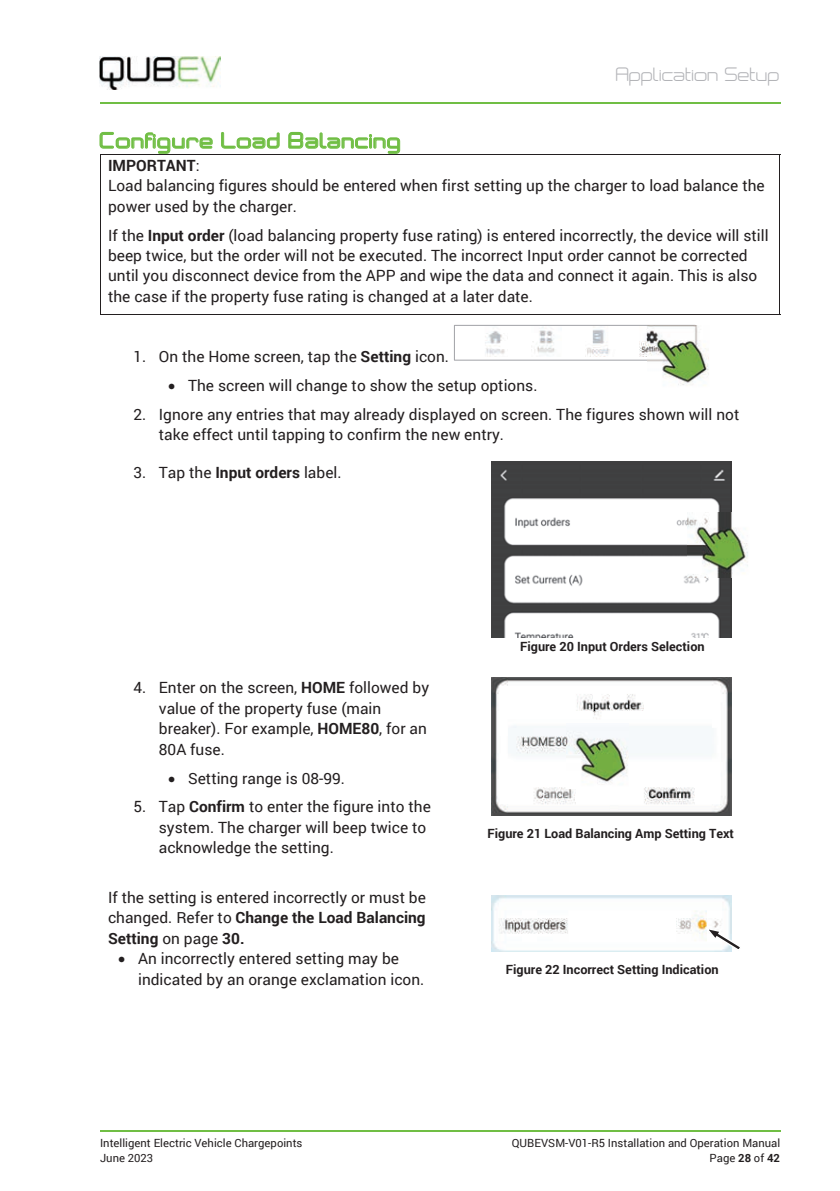
<style>
.page{position:relative;width:840px;height:1191px;background:#fff}
.page>*{position:absolute;margin:0;border:0;box-sizing:border-box;transform-origin:0 0}
.t1{font:500 19.8px "Neogrey";letter-spacing:.02em;color:#70be44}
.t2{font:17px "Neogrey";color:#b2b3b7}
.t3{font:15.4px/20.4px "Roboto";color:#231f20}
.t4{font:700 12.6px "Roboto";color:#231f20}
.t5{font:11.2px "Roboto";color:#231f20}
.s1{font-weight:700}
</style>
<div class="page">
<hr style="left:100px;top:103px;width:679px;height:1px;background:#70be44">
<hr style="left:100px;top:1130px;width:679px;height:1px;background:#70be44">
<img style="left:100px;top:56px;width:120px;height:34px">
<hr style="left:100px;top:154px;width:679px;height:1px;background:#231f20">
<hr style="left:100px;top:154px;width:1px;height:160px;background:#231f20">
<hr style="left:779px;top:154px;width:1px;height:160px;background:#231f20">
<hr style="left:100px;top:314px;width:679px;height:1px;background:#231f20">
<img style="left:485px;top:327px;width:162px;height:30px">
<div style="left:453px;top:325px;width:242px;height:36px;border:1px solid #a6a7ab"></div>
<img style="left:491px;top:461px;width:239px;height:177px">
<img style="left:491px;top:677px;width:239px;height:138px">
<img style="left:491px;top:895px;width:239px;height:56px">
<img style="left:686px;top:512px;width:62px;height:65px">
<img style="left:566px;top:723px;width:62px;height:65px">
<img style="left:647px;top:325px;width:62px;height:60px">
<svg style="left:702px;top:926px;width:38px;height:26px"></svg>
<p class="t2" style="left:615px;top:63px;width:165px">Application Setup</p>
<p class="t1" style="left:100px;top:128px;width:303px">Configure Load Balancing</p>
<p class="t3" style="left:108px;top:154px;width:657px"><span class="s1">IMPORTANT</span>:<br>Load balancing figures should be entered when first setting up the charger to load balance the power used by the charger.</p>
<p class="t3" style="left:108px;top:224px;width:661px">If the <span class="s1">Input order</span> (load balancing property fuse rating) is entered incorrectly, the device will still beep twice, but the order will not be executed. The incorrect Input order cannot be corrected until you disconnect device from the APP and wipe the data and connect it again. This is also the case if the property fuse rating is changed at a later date.</p>
<p class="t3" style="left:133px;top:345px;width:317px">1. On the Home screen, tap the <span class="s1">Setting</span> icon.</p>
<p class="t3" style="left:168px;top:374px;width:370px">• The screen will change to show the setup options.</p>
<p class="t3" style="left:159px;top:403px;width:581px;text-indent:-25px">2. Ignore any entries that may already displayed on screen. The figures shown will not take effect until tapping to confirm the new entry.</p>
<p class="t3" style="left:133px;top:461px;width:210px">3. Tap the <span class="s1">Input orders</span> label.</p>
<p class="t3" style="left:159px;top:677px;width:271px;text-indent:-25px">4. Enter on the screen, <span class="s1">HOME</span> followed by value of the property fuse (main breaker). For example, <span class="s1">HOME80</span>, for an<br>80A fuse.</p>
<p class="t3" style="left:168px;top:767px;width:178px">• Setting range is 08-99.</p>
<p class="t3" style="left:159px;top:796px;width:273px;text-indent:-25px">5. Tap <span class="s1">Confirm</span> to enter the figure into the system. The charger will beep twice to acknowledge the setting.</p>
<p class="t4" style="left:520px;top:637px;width:186px">Figure 20 Input Orders Selection</p>
<p class="t4" style="left:487px;top:825px;width:248px">Figure 21 Load Balancing Amp Setting Text</p>
<p class="t3" style="left:108px;top:886px;width:319px;text-align:justify">If the setting is entered incorrectly or must be changed. Refer to <span class="s1">Change the Load Balancing Setting</span> on page <span class="s1">30.</span></p>
<p class="t3" style="left:138px;top:947px;width:287px;text-indent:-20px">• An incorrectly entered setting may be indicated by an orange exclamation icon.</p>
<p class="t4" style="left:505px;top:960px;width:214px">Figure 22 Incorrect Setting Indication</p>
<p class="t5" style="left:100px;top:1135px;width:204px">Intelligent Electric Vehicle Chargepoints</p>
<p class="t5" style="left:511px;top:1135px;width:270px">QUBEVSM-V01-R5 Installation and Operation Manual</p>
<p class="t5" style="left:100px;top:1150px;width:55px">June 2023</p>
<p class="t5" style="left:709px;top:1150px;width:72px">Page <span class="s1">28</span> of <span class="s1">42</span></p>
</div>
